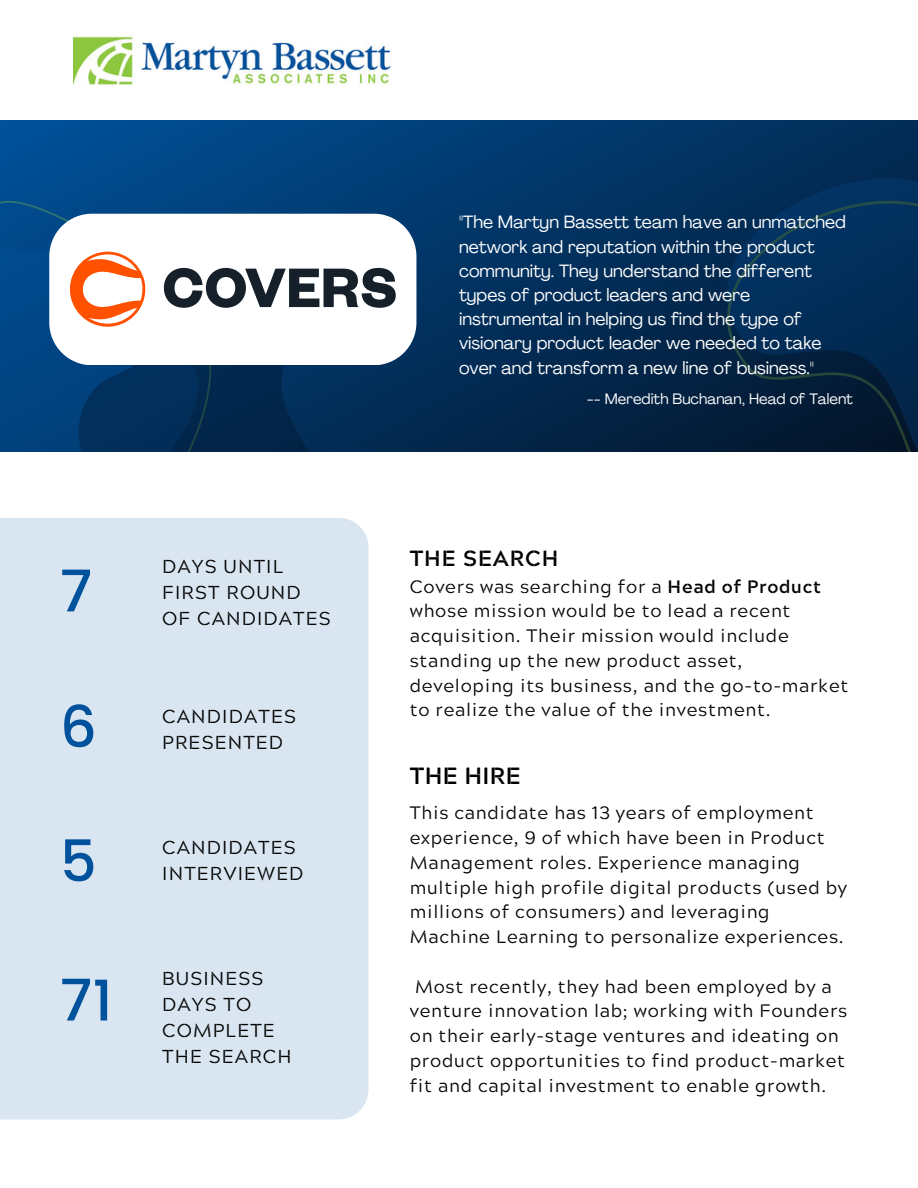
<style>
.page{position:relative;width:918px;height:1188px;background:#fff}
.page>*{position:absolute;margin:0;border:0;box-sizing:border-box;transform-origin:0 0}
.t1{font:500 57.45px "Poppins";color:#00529c}
.t2{font:700 23.4px "Acherus Militant 1";letter-spacing:.015em;color:#000}
.t3{font:700 21.9px "Acherus Militant 1";letter-spacing:.04em;color:#000}
.t4{font:18.75px/25.8px "Acherus Militant 1";letter-spacing:.06em;color:#000}
.t5{font:18px/24.8px "Acherus Militant 1";letter-spacing:.04em;color:#000}
.t6{font:17.55px/24.2px "Agrandir";color:#fff}
.t7{font:14.85px "Agrandir";color:#fff}
.s1{font-weight:700}
</style>
<div class="page">
<svg style="left:0;top:120px;width:918px;height:332px;background:#023464"></svg>
<svg style="left:687px;top:164px;width:231px;height:288px;background:#022950"></svg>
<svg style="left:724px;top:194px;width:194px;height:258px;background:#03284c"></svg>
<svg style="left:0;top:197px;width:219px;height:255px;background:#014584"></svg>
<svg style="left:78px;top:365px;width:255px;height:87px;background:#022c56"></svg>
<img style="left:73px;top:36px;width:320px;height:49px">
<svg style="left:49px;top:214px;width:367px;height:151px"></svg>
<div style="left:0;top:518px;width:369px;height:602px;background:#d9e5f0"></div>
<svg style="left:164px;top:268px;width:232px;height:40px"></svg>
<svg style="left:70px;top:252px;width:75px;height:75px"></svg>
<h1 class="t1" style="left:60px;top:549px;width:34px">7</h1>
<h1 class="t1" style="left:60px;top:685px;width:38px">6</h1>
<h1 class="t1" style="left:60px;top:819px;width:38px">5</h1>
<h1 class="t1" style="left:60px;top:958px;width:54px">71</h1>
<p class="t4" style="left:162px;top:553px;width:140px">DAYS UNTIL<br>FIRST ROUND</p>
<p class="t4" style="left:162px;top:604px;width:170px">OF CANDIDATES</p>
<p class="t4" style="left:162px;top:703px;width:135px">CANDIDATES<br>PRESENTED</p>
<p class="t4" style="left:162px;top:834px;width:143px">CANDIDATES<br>INTERVIEWED</p>
<p class="t4" style="left:162px;top:965px;width:131px">BUSINESS<br>DAYS TO<br>COMPLETE<br>THE SEARCH</p>
<p class="t6" style="left:459px;top:210px;width:388px">"The Martyn Bassett team have an unmatched network and reputation within the product community. They understand the different types of product leaders and were instrumental in helping us find the type of visionary product leader we needed to take over and transform a new line of business."</p>
<p class="t7" style="left:587px;top:390px;width:268px">-- Meredith Buchanan, Head of Talent</p>
<p class="t3" style="left:410px;top:540px;width:150px">THE SEARCH</p>
<p class="t5" style="left:410px;top:573px;width:440px">Covers was searching for a <span class="s1">Head of Product </span>whose mission would be to lead a recent acquisition. Their mission would include standing up the new product asset, developing its business, and the go-to-market to realize the value of the investment.</p>
<p class="t2" style="left:410px;top:756px;width:112px">THE HIRE</p>
<p class="t5" style="left:410px;top:800px;width:439px">This candidate has 13 years of employment experience, 9 of which have been in Product Management roles. Experience managing multiple high profile digital products (used by millions of consumers) and leveraging Machine Learning to personalize experiences.</p>
<p class="t5" style="left:410px;top:973px;width:439px">Most recently, they had been employed by a venture innovation lab; working with Founders on their early-stage ventures and ideating on product opportunities to find product-market fit and capital investment to enable growth.</p>
</div>
